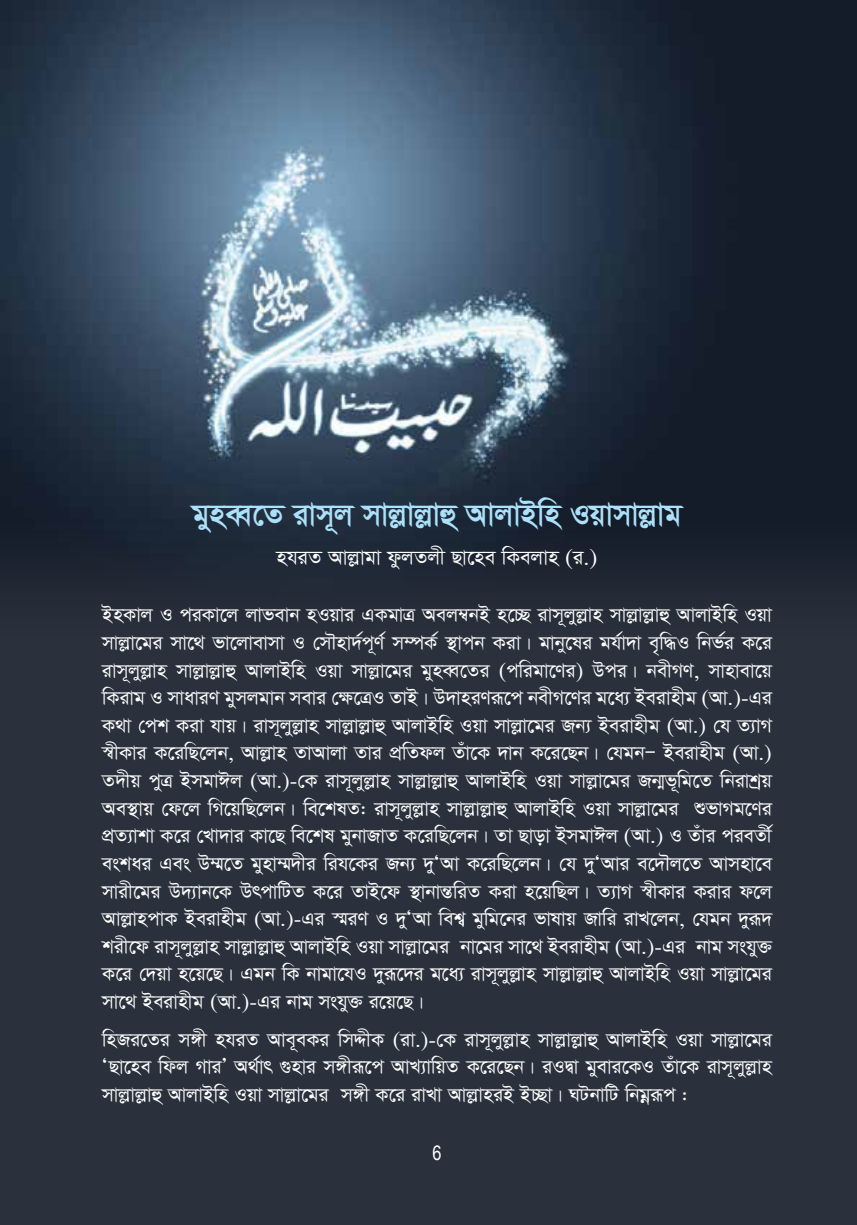
<style>
.page{position:relative;width:857px;height:1225px;background:#fff}
.page>*{position:absolute;margin:0;border:0;box-sizing:border-box;transform-origin:0 0}
.t1{font:36px "Sutonny MJ Bold";color:#abe1fa}
.t2{font:24px "Sutonny MJ";color:#fff}
.t3{font:23px/27.6px "Sutonny MJ";color:#fff;text-align:justify}
.t4{font:20px "Arial Narrow";color:#fff}
</style>
<div class="page">
<div style="left:0;top:0;width:856px;height:1225px;background:#2a313c"></div>
<img style="left:0;top:0;width:856px;height:580px">
<h1 class="t1" style="left:192px;top:495px;width:490px">GYNEŸ‡Z IVM~J MVJØVJØVÛ AVJVBWN IQVMVJØVG</h1>
<p class="t2" style="left:276px;top:544px;width:322px">NHIZ AVJØVGV DZJZJX QV‡NE WKEJVN (I.)</p>
<p class="t3" style="left:102px;top:602px;width:673px">BNKVJ I CIKV‡J JVFEVB NIQVI GKGVÎ AEJ¤^BB N‡”Q IVM~JYJØVN MVJØVJØVÛ AVJVBWN IQV MVJØV‡GI MV‡_ FV‡JVEVMV I †MŠNV`©C~Y© M¤ÚK© ¯’VCB KIV| GVBY‡LI GH©V`V E„W×I WBF©I K‡I IVM~JYJØVN MVJØVJØVÛ AVJVBWN IQV MVJØV‡GI GYNEŸ‡ZI (CWIGV‡YI) DCI| BEXMY, MVNVEV‡Q WKIVG I MVAVIY GYMJGVB MEVI †¶‡ÎI ZVB| D`VNIYIƑ‡C BEXM‡YI G‡A¨ BEIVNXG (AV.)-GI K_V †CK KIV HVQ| IVM~JYJØVN MVJØVJØVÛ AVJVBWN IQV MVJØV‡GI RB¨ BEIVNXG (AV.) †H Z¨VM ¯^XKVI K‡IWQ‡JB, AVJØVN ZVAVJV ZVI CÖWZDJ ZUV‡K `VB K‡I‡QB| †HGBÑ BEIVNXG (AV.)<br>Z`XQ CYÎ BMGVCJ (AV.)-†K IVM~JYJØVN MVJØVJØVÛ AVJVBWN IQV MVJØV‡GI RB¥F~WG‡Z WBIVKªQ AE¯’VQ †D‡J WM‡QWQ‡JB| WE‡KLZ: IVM~JYJØVN MVJØVJØVÛ AVJVBWN IQV MVJØV‡GI ÏFVMG‡YI CÖZ¨VKV K‡I †LV`VI KV‡Q WE‡KL GYBVRVZ K‡IWQ‡JB| ZV QVOV BMGVCJ (AV.) I ZUVI CIEZX© ESKAI GES D¤§‡Z GYNV¤§`XI WIH‡KI RB¨ `YÔAV K‡IWQ‡JB| †H `YÔAVI E‡`ŠJ‡Z AVMNV‡E MVIX‡GI D`¨VB‡K DRCVWUZ K‡I ZVB‡D ¯’VBVŠÍWIZ KIV N‡QWQJ| Z¨VM ¯^XKVI KIVI D‡J AVJØVNCVK BEIVNXG (AV.)-GI ¯§IY I `YÔAV WEK¦ GYWG‡BI FVLVQ RVWI IVL‡JB, †HGB `YIƑ` KIX‡D IVM~JYJØVN MVJØVJØVÛ AVJVBWN IQV MVJØV‡GI BV‡GI MV‡_ BEIVNXG (AV.)-GI BVG MSHY³<br>K‡I †`QV N‡Q‡Q| GGB WK BVGV‡HI `YIƑ‡`I G‡A¨ IVM~JYJØVN MVJØVJØVÛ AVJVBWN IQV MVJØV‡GI MV‡_ BEIVNXG (AV.)-GI BVG MSHY³ I‡Q‡Q|</p>
<p class="t3" style="left:102px;top:1026px;width:670px">WNRI‡ZI M½X NHIZ AVE~EKI WMÏXK (IV.)-†K IVM~JYJØVN MVJØVJØVÛ AVJVBWN IQV MVJØV‡GI ÔQV‡NE WDJ MVIÕ A_©VR ¸NVI M½XIƑ‡C AVL¨VWQZ K‡I‡QB| IIØV GYEVI‡KI ZUV‡K IVM~JYJØVN MVJØVJØVÛ AVJVBWN IQV MVJØV‡GI M½X K‡I IVLV AVJØVNIB B”QV| NUBVWU WBGŒIƑC :</p>
<p class="t4" style="left:432px;top:1138px;width:11px">6</p>
</div>
